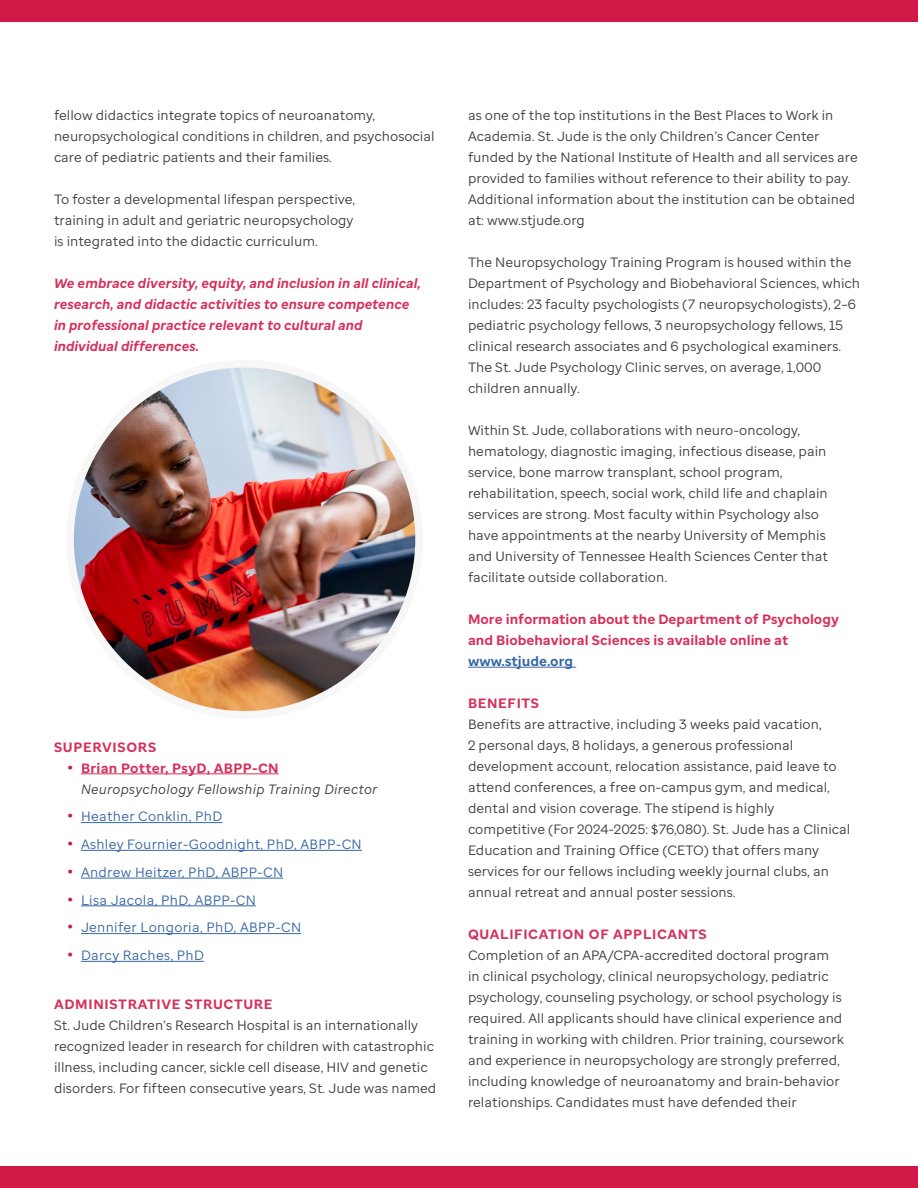
<style>
.page{position:relative;width:918px;height:1188px;background:#fff}
.page>*{position:absolute;margin:0;border:0;box-sizing:border-box;transform-origin:0 0}
.bullet_body{font:13.5px/21px "St Jude Sans";color:#3e3e3f}
.bullet_body-2{font:italic 700 13.5px "St Jude Sans";color:#d6305a}
.t1{font:13.5px "St Jude Sans";letter-spacing:.02em;color:#3667a4}
.bullet_body-3{font:700 13.5px/21px "St Jude Sans";letter-spacing:.005em;color:#d6305a}
.bullet_body-4{font:700 13.5px "St Jude Sans";letter-spacing:.05em;color:#d6305a}
.bullet_body-5{font:italic 13.5px "St Jude Sans";letter-spacing:.02em;color:#3e3e3f}
.bullet_body-6{font:700 13.5px "St Jude Sans";color:#3667a4}
.s1{font-size:16.5px;color:#c21f3d}
.s2{font-weight:700;font-size:16.5px;color:#c21f3d}
</style>
<div class="page">
<div style="left:0;top:1166px;width:918px;height:22px;background:#d11947"></div>
<div style="left:0;top:0;width:918px;height:22px;background:#d11947"></div>
<hr style="left:81px;top:774px;width:198px;height:1px;background:#d6305a">
<hr style="left:81px;top:822px;width:141px;height:1px;background:#3667a4">
<hr style="left:81px;top:850px;width:281px;height:1px;background:#3667a4">
<hr style="left:81px;top:878px;width:202px;height:1px;background:#3667a4">
<hr style="left:81px;top:906px;width:175px;height:1px;background:#3667a4">
<hr style="left:81px;top:933px;width:220px;height:1px;background:#3667a4">
<hr style="left:81px;top:961px;width:123px;height:1px;background:#3667a4">
<hr style="left:468px;top:667px;width:108px;height:1px;background:#3667a4">
<img style="left:75px;top:369px;width:339px;height:341px">
<div style="left:66px;top:360px;width:357px;height:359px;border:8px solid #f7f7f7;border-radius:50%"></div>
<p class="bullet_body" style="left:54px;top:104px;width:382px">fellow didactics integrate topics of neuroanatomy, neuropsychological conditions in children, and psychosocial care of pediatric patients and their families.</p>
<p class="bullet_body" style="left:54px;top:188px;width:303px">To foster a developmental lifespan perspective, training in adult and geriatric neuropsychology is integrated into the didactic curriculum.</p>
<p class="bullet_body-2" style="left:54px;top:274px;width:368px">We embrace diversity, equity, and inclusion in all clinical,</p>
<p class="bullet_body-2" style="left:54px;top:295px;width:357px">research, and didactic activities to ensure competence</p>
<p class="bullet_body-2" style="left:54px;top:316px;width:310px">in professional practice relevant to cultural and</p>
<p class="bullet_body-2" style="left:54px;top:337px;width:147px">individual differences.</p>
<p class="bullet_body-4" style="left:54px;top:738px;width:104px">SUPERVISORS</p>
<p class="bullet_body-3" style="left:68px;top:757px;width:213px"><span class="s1">•</span> Brian Potter, PsyD, ABPP-CN</p>
<p class="bullet_body-5" style="left:81px;top:780px;width:298px">Neuropsychology Fellowship Training Director</p>
<p class="t1" style="left:68px;top:808px;width:156px"><span class="s2">•</span> Heather Conklin, PhD</p>
<p class="t1" style="left:68px;top:835px;width:296px"><span class="s2">•</span> Ashley Fournier-Goodnight, PhD, ABPP-CN</p>
<p class="t1" style="left:68px;top:863px;width:217px"><span class="s2">•</span> Andrew Heitzer, PhD, ABPP-CN</p>
<p class="t1" style="left:68px;top:891px;width:190px"><span class="s2">•</span> Lisa Jacola, PhD, ABPP-CN</p>
<p class="t1" style="left:68px;top:919px;width:235px"><span class="s2">•</span> Jennifer Longoria, PhD, ABPP-CN</p>
<p class="t1" style="left:68px;top:946px;width:138px"><span class="s2">•</span> Darcy Raches, PhD</p>
<p class="bullet_body-4" style="left:54px;top:995px;width:220px">ADMINISTRATIVE STRUCTURE</p>
<p class="bullet_body" style="left:54px;top:1014px;width:366px">St. Jude Children’s Research Hospital is an internationally</p>
<p class="bullet_body" style="left:54px;top:1035px;width:384px">recognized leader in research for children with catastrophic illness, including cancer, sickle cell disease, HIV and genetic disorders. For fifteen consecutive years, St. Jude was named</p>
<p class="bullet_body" style="left:468px;top:104px;width:391px">as one of the top institutions in the Best Places to Work in Academia. St. Jude is the only Children’s Cancer Center funded by the National Institute of Health and all services are provided to families without reference to their ability to pay.<br>Additional information about the institution can be obtained at: www.stjude.org</p>
<p class="bullet_body" style="left:468px;top:251px;width:394px">The Neuropsychology Training Program is housed within the Department of Psychology and Biobehavioral Sciences, which includes: 23 faculty psychologists (7 neuropsychologists), 2–6 pediatric psychology fellows, 3 neuropsychology fellows, 15 clinical research associates and 6 psychological examiners.<br>The St. Jude Psychology Clinic serves, on average, 1,000 children annually.</p>
<p class="bullet_body" style="left:468px;top:419px;width:334px">Within St. Jude, collaborations with neuro-oncology,</p>
<p class="bullet_body" style="left:468px;top:440px;width:360px">hematology, diagnostic imaging, infectious disease, pain</p>
<p class="bullet_body" style="left:468px;top:461px;width:316px">service, bone marrow transplant, school program,</p>
<p class="bullet_body" style="left:468px;top:482px;width:361px">rehabilitation, speech, social work, child life and chaplain</p>
<p class="bullet_body" style="left:468px;top:503px;width:353px">services are strong. Most faculty within Psychology also</p>
<p class="bullet_body" style="left:468px;top:524px;width:359px">have appointments at the nearby University of Memphis</p>
<p class="bullet_body" style="left:468px;top:545px;width:362px">and University of Tennessee Health Sciences Center that</p>
<p class="bullet_body" style="left:468px;top:566px;width:201px">facilitate outside collaboration.</p>
<p class="bullet_body-3" style="left:468px;top:609px;width:372px">More information about the Department of Psychology and Biobehavioral Sciences is available online at</p>
<p class="bullet_body-6" style="left:468px;top:652px;width:107px">www.stjude.org</p>
<p class="bullet_body-4" style="left:468px;top:694px;width:73px">BENEFITS</p>
<p class="bullet_body" style="left:468px;top:713px;width:355px">Benefits are attractive, including 3 weeks paid vacation,</p>
<p class="bullet_body" style="left:468px;top:734px;width:327px">2 personal days, 8 holidays, a generous professional</p>
<p class="bullet_body" style="left:468px;top:755px;width:370px">development account, relocation assistance, paid leave to</p>
<p class="bullet_body" style="left:468px;top:776px;width:364px">attend conferences, a free on-campus gym, and medical,</p>
<p class="bullet_body" style="left:468px;top:797px;width:308px">dental and vision coverage. The stipend is highly</p>
<p class="bullet_body" style="left:468px;top:818px;width:384px">competitive (For 2024-2025: $76,080). St. Jude has a Clinical Education and Training Office (CETO) that offers many services for our fellows including weekly journal clubs, an annual retreat and annual poster sessions.</p>
<p class="bullet_body-4" style="left:468px;top:925px;width:240px">QUALIFICATION OF APPLICANTS</p>
<p class="bullet_body" style="left:468px;top:944px;width:363px">Completion of an APA/CPA-accredited doctoral program</p>
<p class="bullet_body" style="left:468px;top:965px;width:362px">in clinical psychology, clinical neuropsychology, pediatric</p>
<p class="bullet_body" style="left:468px;top:986px;width:378px">psychology, counseling psychology, or school psychology is required. All applicants should have clinical experience and training in working with children. Prior training, coursework and experience in neuropsychology are strongly preferred, including knowledge of neuroanatomy and brain-behavior</p>
<p class="bullet_body" style="left:468px;top:1091px;width:330px">relationships. Candidates must have defended their</p>
</div>
